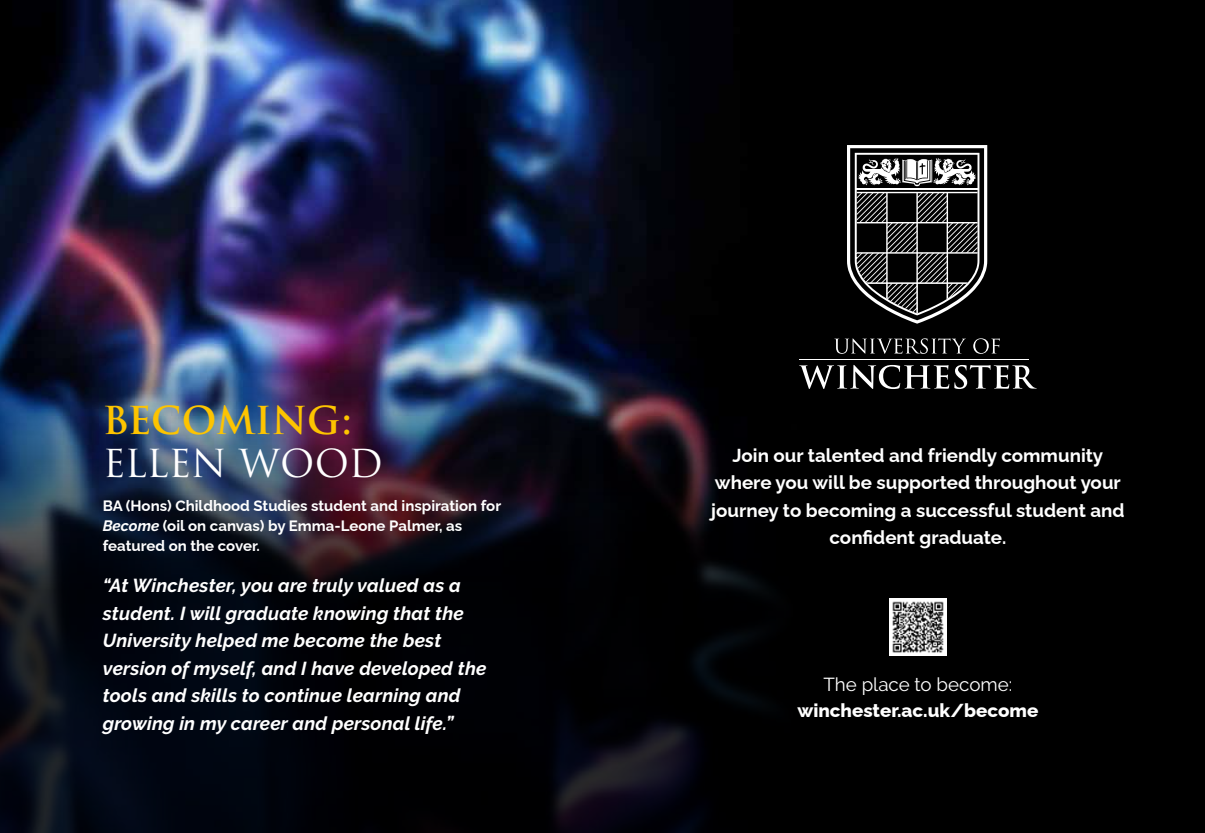
<style>
.page{position:relative;width:1205px;height:833px;background:#fff}
.page>*{position:absolute;margin:0;border:0;box-sizing:border-box;transform-origin:0 0}
.t1{font:600 37.5px "Trajan Pro 3";letter-spacing:-.005em;color:#fdc400}
.t2{font:37.5px "Trajan Pro 3";letter-spacing:-.01em;color:#fff}
.t3{font:italic 700 18.75px/27.5px "Raleway";letter-spacing:.01em;color:#fff}
.t4{font:700 18.75px/27.5px "Raleway";color:#fff;text-align:center}
.t5{font:800 18.75px "Raleway";color:#fff}
.t6{font:18.75px "Raleway";color:#fff}
.t7{font:700 15px/20px "Raleway";color:#fff}
.s1{font-style:italic}
</style>
<div class="page">
<img style="left:0;top:0;width:1205px;height:301px">
<img style="left:0;top:301px;width:1205px;height:532px">
<img style="left:889px;top:598px;width:57px;height:57px">
<hr style="left:799px;top:359px;width:230px;height:1px;background:#fff">
<svg style="left:834px;top:338px;width:132px;height:16px;background:#323232"></svg>
<svg style="left:973px;top:338px;width:27px;height:16px"></svg>
<svg style="left:799px;top:365px;width:237px;height:24px"></svg>
<svg style="left:847px;top:145px;width:140px;height:179px"></svg>
<h1 class="t1" style="left:103px;top:393px;width:251px">BECOMING:</h1>
<h1 class="t2" style="left:103px;top:437px;width:282px">ELLEN WOOD</h1>
<p class="t7" style="left:103px;top:494px;width:400px">BA (Hons) Childhood Studies student and inspiration for<br><span class="s1">Become</span> (oil on canvas) by Emma-Leone Palmer, as featured on the cover.</p>
<p class="t3" style="left:103px;top:572px;width:385px">“At Winchester, you are truly valued as a student. I will graduate knowing that the University helped me become the best version of myself, and I have developed the tools and skills to continue learning and growing in my career and personal life.”</p>
<p class="t4" style="left:711px;top:439px;width:415px">Join our talented and friendly community where you will be supported throughout your journey to becoming a successful student and confident graduate.</p>
<p class="t6" style="left:823px;top:673px;width:190px">The place to become:</p>
<p class="t5" style="left:797px;top:695px;width:242px">winchester.ac.uk/become</p>
</div>
